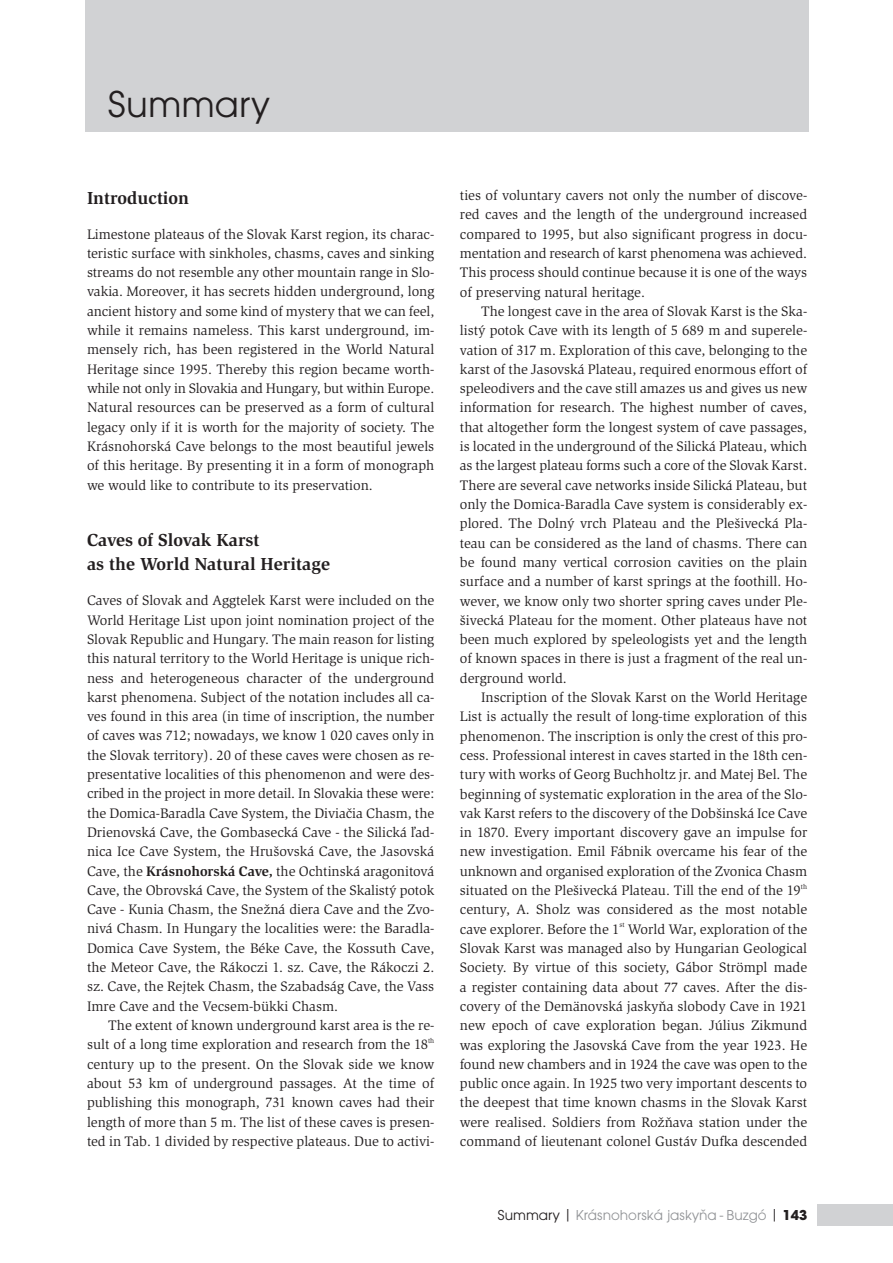
<style>
.page{position:relative;width:893px;height:1263px;background:#fff}
.page>*{position:absolute;margin:0;border:0;box-sizing:border-box;transform-origin:0 0}
.t1{font:39px "Avant Gar Got Itc TCE";color:#231f20}
.t2{font:700 18px/24.5px "Slimbach Itc TCE";color:#231f20}
.t3{font:15px "Avant Gar Got Itc TCE";color:#939598}
.t4{font:14.25px/19.4px "Slimbach Itc TCE";color:#231f20;text-align:justify}
.t5{font:7.05px "Slimbach Itc TCE";color:#231f20}
.s1{font-weight:700}
.s2{color:#231f20}
.s3{font-weight:700;color:#231f20}
</style>
<div class="page">
<div style="left:817px;top:1205px;width:75px;height:21px;background:#d1d2d4"></div>
<div style="left:85px;top:0;width:723px;height:132px;background:#d1d2d4"></div>
<h1 class="t1" style="left:108px;top:90px;width:163px">Summary</h1>
<p class="t2" style="left:87px;top:187px;width:104px">Introduction</p>
<p class="t4" style="left:87px;top:225px;width:349px">Limestone plateaus of the Slovak Karst region, its charac&shy;teristic surface with sinkholes, chasms, caves and sinking streams do not resemble any other mountain range in Slo&shy;vakia. Moreover, it has secrets hidden underground, long ancient history and some kind of mystery that we can feel, while it remains nameless. This karst underground, im&shy;mensely rich, has been registered in the World Natural Heritage since 1995. Thereby this region became worth&shy;while not only in Slovakia and Hungary, but within Europe.<br>Natural resources can be preserved as a form of cultural legacy only if it is worth for the majority of society. The Krásnohorská Cave belongs to the most beautiful jewels of this heritage. By presenting it in a form of monograph we would like to contribute to its preservation.</p>
<p class="t2" style="left:87px;top:529px;width:244px">Caves of Slovak Karst<br>as the World Natural Heritage</p>
<p class="t4" style="left:87px;top:592px;width:349px">Caves of Slovak and Aggtelek Karst were included on the World Heritage List upon joint nomination project of the Slovak Republic and Hungary. The main reason for listing this natural territory to the World Heritage is unique rich&shy;ness and heterogeneous character of the underground karst phenomena. Subject of the notation includes all ca&shy;ves found in this area (in time of inscription, the number of caves was 712; nowadays, we know 1 020 caves only in the Slovak territory). 20 of these caves were chosen as re&shy;presentative localities of this phenomenon and were des&shy;cribed in the project in more detail. In Slovakia these were: the Domica-Baradla Cave System, the Diviačia Chasm, the Drienovská Cave, the Gombasecká Cave - the Silická ľad&shy;nica Ice Cave System, the Hrušovská Cave, the Jasovská Cave, the <span class="s1">Krásnohorská Cave,</span> the Ochtinská aragonitová Cave, the Obrovská Cave, the System of the Skalistý potok Cave - Kunia Chasm, the Snežná diera Cave and the Zvo&shy;nivá Chasm. In Hungary the localities were: the Baradla-Domica Cave System, the Béke Cave, the Kossuth Cave, the Meteor Cave, the Rákoczi 1. sz. Cave, the Rákoczi 2. sz. Cave, the Rejtek Chasm, the Szabadság Cave, the Vass Imre Cave and the Vecsem-bükki Chasm.</p>
<p class="t4" style="left:87px;top:1017px;width:349px;text-indent:21px">The extent of known underground karst area is the re&shy;sult of a long time exploration and research from the 18</p>
<p class="t5" style="left:428px;top:1038px;width:8px">th</p>
<p class="t4" style="left:87px;top:1055px;width:349px">century up to the present. On the Slovak side we know about 53 km of underground passages. At the time of publishing this monograph, 731 known caves had their length of more than 5 m. The list of these caves is presen&shy;ted in Tab. 1 divided by respective plateaus. Due to activi-</p>
<p class="t4" style="left:460px;top:187px;width:349px">ties of voluntary cavers not only the number of discove&shy;red caves and the length of the underground increased compared to 1995, but also significant progress in docu&shy;mentation and research of karst phenomena was achieved.<br>This process should continue because it is one of the ways of preserving natural heritage.</p>
<p class="t4" style="left:460px;top:303px;width:349px;text-indent:21px">The longest cave in the area of Slovak Karst is the Ska&shy;listý potok Cave with its length of 5 689 m and superele&shy;vation of 317 m. Exploration of this cave, belonging to the karst of the Jasovská Plateau, required enormous effort of speleodivers and the cave still amazes us and gives us new information for research. The highest number of caves, that altogether form the longest system of cave passages, is located in the underground of the Silická Plateau, which as the largest plateau forms such a core of the Slovak Karst.<br>There are several cave networks inside Silická Plateau, but only the Domica-Baradla Cave system is considerably ex&shy;plored. The Dolný vrch Plateau and the Plešivecká Pla&shy;teau can be considered as the land of chasms. There can be found many vertical corrosion cavities on the plain surface and a number of karst springs at the foothill. Ho&shy;wever, we know only two shorter spring caves under Ple&shy;šivecká Plateau for the moment. Other plateaus have not been much explored by speleologists yet and the length of known spaces in there is just a fragment of the real un&shy;derground world.</p>
<p class="t4" style="left:460px;top:689px;width:349px;text-indent:21px">Inscription of the Slovak Karst on the World Heritage List is actually the result of long-time exploration of this phenomenon. The inscription is only the crest of this pro&shy;cess. Professional interest in caves started in the 18th cen&shy;tury with works of Georg Buchholtz jr. and Matej Bel. The beginning of systematic exploration in the area of the Slo&shy;vak Karst refers to the discovery of the Dobšinská Ice Cave in 1870. Every important discovery gave an impulse for new investigation. Emil Fábnik overcame his fear of the unknown and organised exploration of the Zvonica Chasm situated on the Plešivecká Plateau. Till the end of the 19</p>
<p class="t5" style="left:801px;top:884px;width:8px">th</p>
<p class="t4" style="left:460px;top:901px;width:349px">century, A. Sholz was considered as the most notable cave explorer. Before the 1</p>
<p class="t5" style="left:619px;top:922px;width:7px">st</p>
<p class="t4" style="left:460px;top:921px;width:349px;text-indent:168px">World War, exploration of the Slovak Karst was managed also by Hungarian Geological Society. By virtue of this society, Gábor Strömpl made a register containing data about 77 caves. After the dis&shy;covery of the Demänovská jaskyňa slobody Cave in 1921 new epoch of cave exploration began. Július Zikmund was exploring the Jasovská Cave from the year 1923. He found new chambers and in 1924 the cave was open to the public once again. In 1925 two very important descents to the deepest that time known chasms in the Slovak Karst were realised. Soldiers from Rožňava station under the command of lieutenant colonel Gustáv Dufka descended</p>
<p class="t3" style="left:498px;top:1209px;width:311px"><span class="s2">Summary |</span> Krásnohorská jaskyňa - Buzgó <span class="s2">|</span> <span class="s3">143</span></p>
</div>
